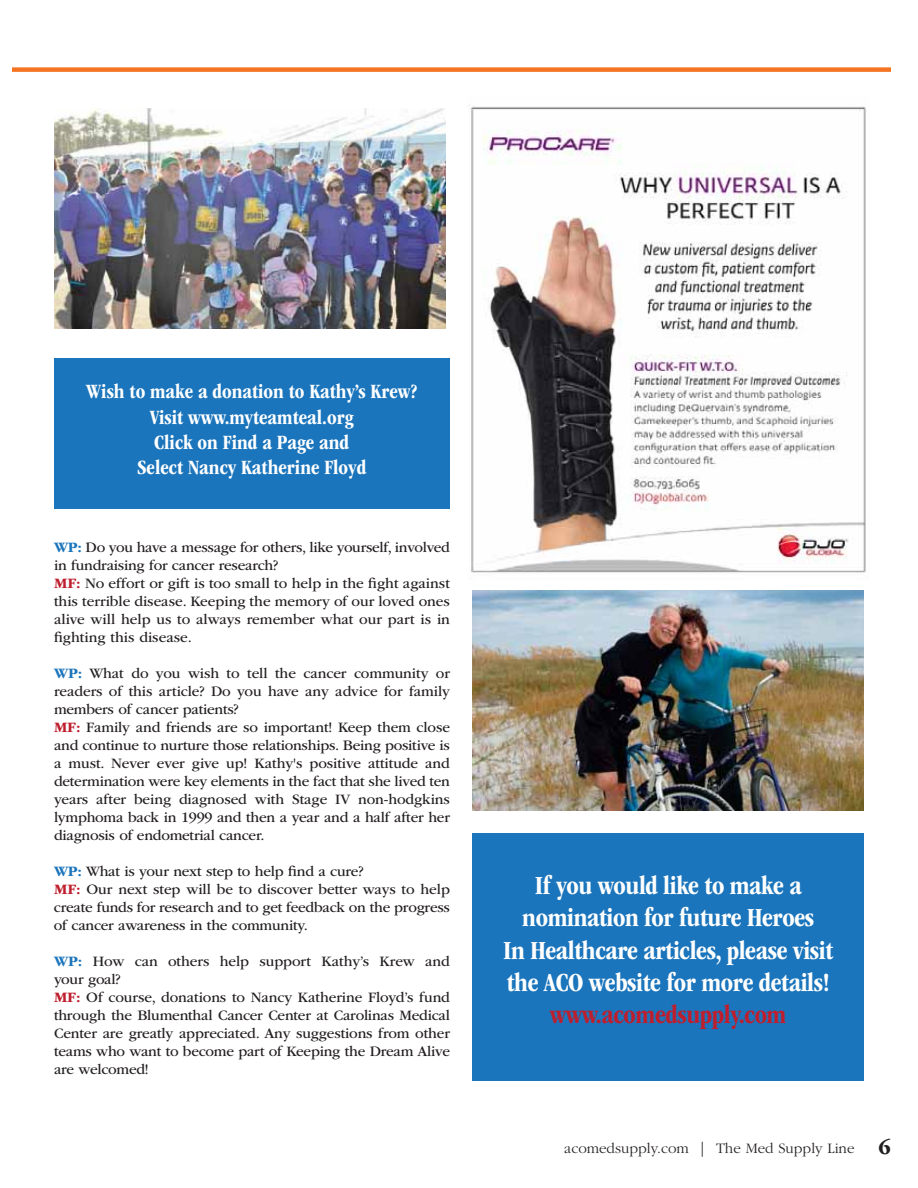
<style>
.page{position:relative;width:918px;height:1188px;background:#fff}
.page>*{position:absolute;margin:0;border:0;box-sizing:border-box;transform-origin:0 0}
.t1{font:700 condensed 27px/32.4px "ITC Garamond Std";letter-spacing:-.015em;color:#fff;text-align:center}
.t2{font:700 condensed 27px "ITC Garamond Std";letter-spacing:-.015em;color:#be1e2d}
.t3{font:700 condensed 21px/25.2px "ITC Garamond Std";color:#fff;text-align:center}
.t4{font:15px/18px "ITC Garamond Std";letter-spacing:-.015em;color:#231f20}
.t5{font:300 15px "ITC Garamond Std";color:#231f20}
.s1{font-weight:700;color:#1b75bc}
.s2{font-weight:700;color:#be1e2d}
.s3{font-weight:700;font-size:21px}
</style>
<div class="page">
<div style="left:12px;top:67px;width:879px;height:5px;background:#f47421"></div>
<div style="left:54px;top:358px;width:395px;height:151px;background:#1b75bc"></div>
<div style="left:472px;top:833px;width:392px;height:248px;background:#1b75bc"></div>
<img style="left:54px;top:109px;width:392px;height:220px">
<img style="left:472px;top:591px;width:392px;height:220px">
<img style="left:469px;top:105px;width:397px;height:468px">
<h2 class="t3" style="left:86px;top:381px;width:332px">Wish to make a donation to Kathy’s Krew?<br>Visit www.myteamteal.org<br>Click on Find a Page and<br>Select Nancy Katherine Floyd</h2>
<p class="t4" style="left:54px;top:540px;width:397px"><span class="s1">WP:</span> Do you have a message for others, like yourself, involved in fundraising for cancer research?<br><span class="s2">MF:</span> No effort or gift is too small to help in the fight against this terrible disease. Keeping the memory of our loved ones alive will help us to always remember what our part is in fighting this disease.</p>
<p class="t4" style="left:54px;top:666px;width:398px"><span class="s1">WP:</span> What do you wish to tell the cancer community or readers of this article? Do you have any advice for family members of cancer patients?<br><span class="s2">MF:</span> Family and friends are so important! Keep them close and continue to nurture those relationships. Being positive is a must. Never ever give up! Kathy's positive attitude and determination were key elements in the fact that she lived ten years after being diagnosed with Stage IV non-hodgkins lymphoma back in 1999 and then a year and a half after her diagnosis of endometrial cancer.</p>
<p class="t4" style="left:54px;top:864px;width:398px"><span class="s1">WP:</span> What is your next step to help find a cure?<br><span class="s2">MF:</span> Our next step will be to discover better ways to help create funds for research and to get feedback on the progress of cancer awareness in the community.</p>
<p class="t4" style="left:54px;top:954px;width:398px"><span class="s1">WP:</span> How can others help support Kathy’s Krew and your goal?<br><span class="s2">MF:</span> Of course, donations to Nancy Katherine Floyd’s fund through the Blumenthal Cancer Center at Carolinas Medical Center are greatly appreciated. Any suggestions from other teams who want to become part of Keeping the Dream Alive are welcomed!</p>
<h1 class="t1" style="left:503px;top:871px;width:332px">If you would like to make a nomination for future Heroes<br>In Healthcare articles, please visit the ACO website for more details!</h1>
<h1 class="t2" style="left:550px;top:1005px;width:238px">www.acomedsupply.com</h1>
<p class="t5" style="left:564px;top:1139px;width:328px">acomedsupply.com | The Med Supply Line <span class="s3">6</span></p>
</div>
